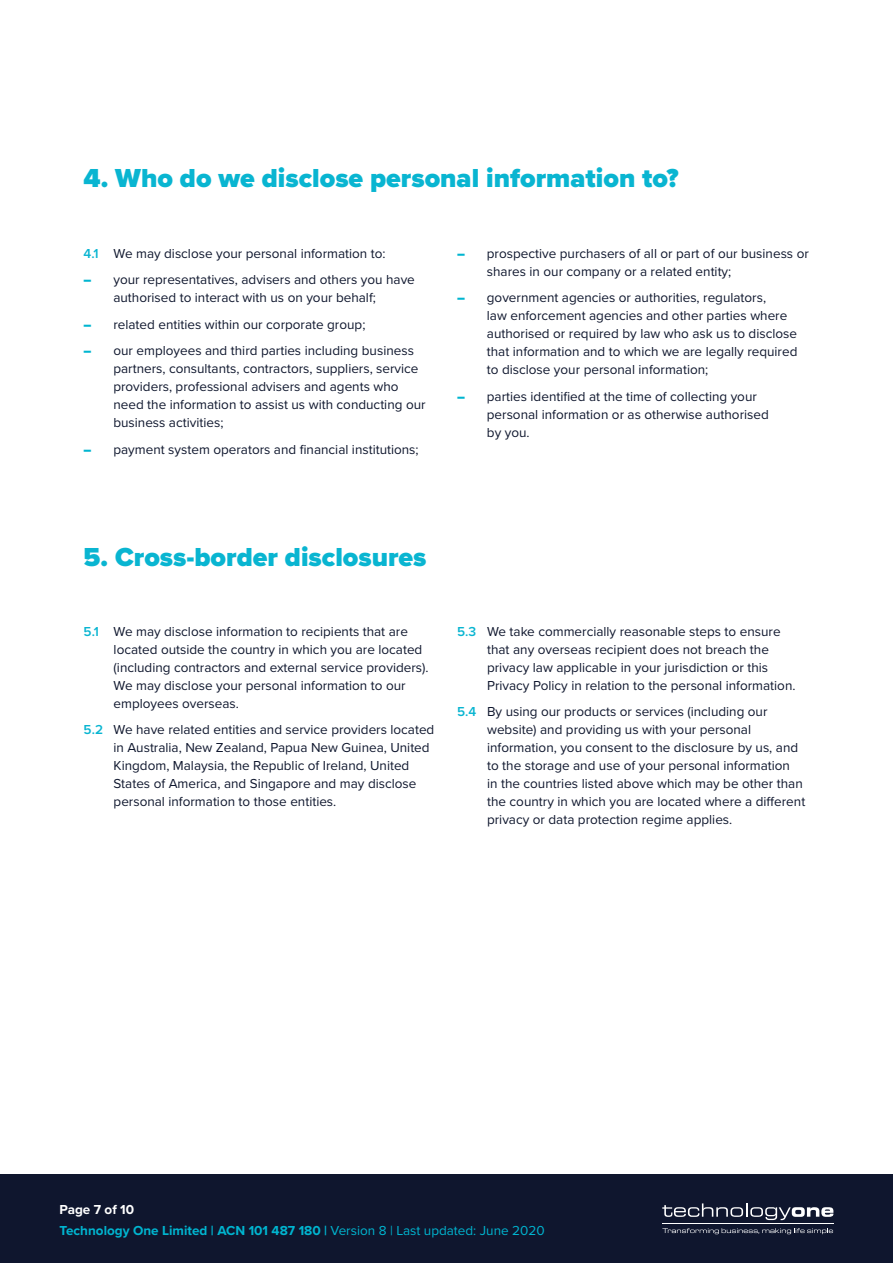
<style>
.page{position:relative;width:893px;height:1263px;background:#fff}
.page>*{position:absolute;margin:0;border:0;box-sizing:border-box;transform-origin:0 0}
.t1{font:900 27px "Proxima Nova";color:#09b5d1}
.t2{font:13.5px/18px "Proxima Nova";color:#0f172e}
.t3{font:700 13.5px/20.7px "Proxima Nova";color:#00b5d0}
.s1{font-weight:600;color:#09b5d1}
.s2{font-weight:900;color:#00b5d0}
.s3{color:#fff}
.s4{font-weight:400}
</style>
<div class="page">
<div style="left:0;top:1175px;width:893px;height:88px;background:#0f162e"></div>
<svg style="left:662px;top:1203px;width:171px;height:17px"></svg>
<hr style="left:662px;top:1223px;width:171px;height:1px;background:#fff">
<svg style="left:662px;top:1228px;width:171px;height:6px"></svg>
<h1 class="t1" style="left:84px;top:158px;width:597px">4. Who do we disclose personal information to?</h1>
<p class="t2" style="left:84px;top:244px;width:303px"><span class="s1">4.1</span> We may disclose your personal information to:</p>
<p class="t2" style="left:113px;top:270px;width:303px;text-indent:-30px"><span class="s2">–</span> your representatives, advisers and others you have authorised to interact with us on your behalf;</p>
<p class="t2" style="left:84px;top:315px;width:283px"><span class="s2">–</span> related entities within our corporate group;</p>
<p class="t2" style="left:113px;top:341px;width:314px;text-indent:-30px"><span class="s2">–</span> our employees and third parties including business partners, consultants, contractors, suppliers, service providers, professional advisers and agents who need the information to assist us with conducting our business activities;</p>
<p class="t2" style="left:84px;top:439px;width:337px"><span class="s2">–</span> payment system operators and financial institutions;</p>
<p class="t2" style="left:487px;top:243px;width:323px;text-indent:-30px"><span class="s2">–</span> prospective purchasers of all or part of our business or shares in our company or a related entity;</p>
<p class="t2" style="left:487px;top:288px;width:312px;text-indent:-30px"><span class="s2">–</span> government agencies or authorities, regulators,<br>law enforcement agencies and other parties where authorised or required by law who ask us to disclose that information and to which we are legally required to disclose your personal information;</p>
<p class="t2" style="left:487px;top:386px;width:283px;text-indent:-30px"><span class="s2">–</span> parties identified at the time of collecting your personal information or as otherwise authorised by you.</p>
<h1 class="t1" style="left:84px;top:536px;width:344px">5. Cross-border disclosures</h1>
<p class="t2" style="left:114px;top:622px;width:316px;text-indent:-30px"><span class="s1">5.1</span> We may disclose information to recipients that are located outside the country in which you are located (including contractors and external service providers).<br>We may disclose your personal information to our employees overseas.</p>
<p class="t2" style="left:114px;top:720px;width:322px;text-indent:-30px"><span class="s1">5.2</span> We have related entities and service providers located in Australia, New Zealand, Papua New Guinea, United Kingdom, Malaysia, the Republic of Ireland, United States of America, and Singapore and may disclose personal information to those entities.</p>
<p class="t2" style="left:487px;top:622px;width:310px;text-indent:-30px"><span class="s1">5.3</span> We take commercially reasonable steps to ensure that any overseas recipient does not breach the privacy law applicable in your jurisdiction or this Privacy Policy in relation to the personal information.</p>
<p class="t2" style="left:487px;top:702px;width:320px;text-indent:-30px"><span class="s1">5.4</span> By using our products or services (including our website) and providing us with your personal information, you consent to the disclosure by us, and to the storage and use of your personal information<br>in the countries listed above which may be other than the country in which you are located where a different privacy or data protection regime applies.</p>
<p class="t3" style="left:60px;top:1199px;width:487px"><span class="s3">Page 7 of 10<br></span>Technology One Limited | ACN 101 487 180 | <span class="s4">Version 8 | Last updated: June 2020</span></p>
</div>
